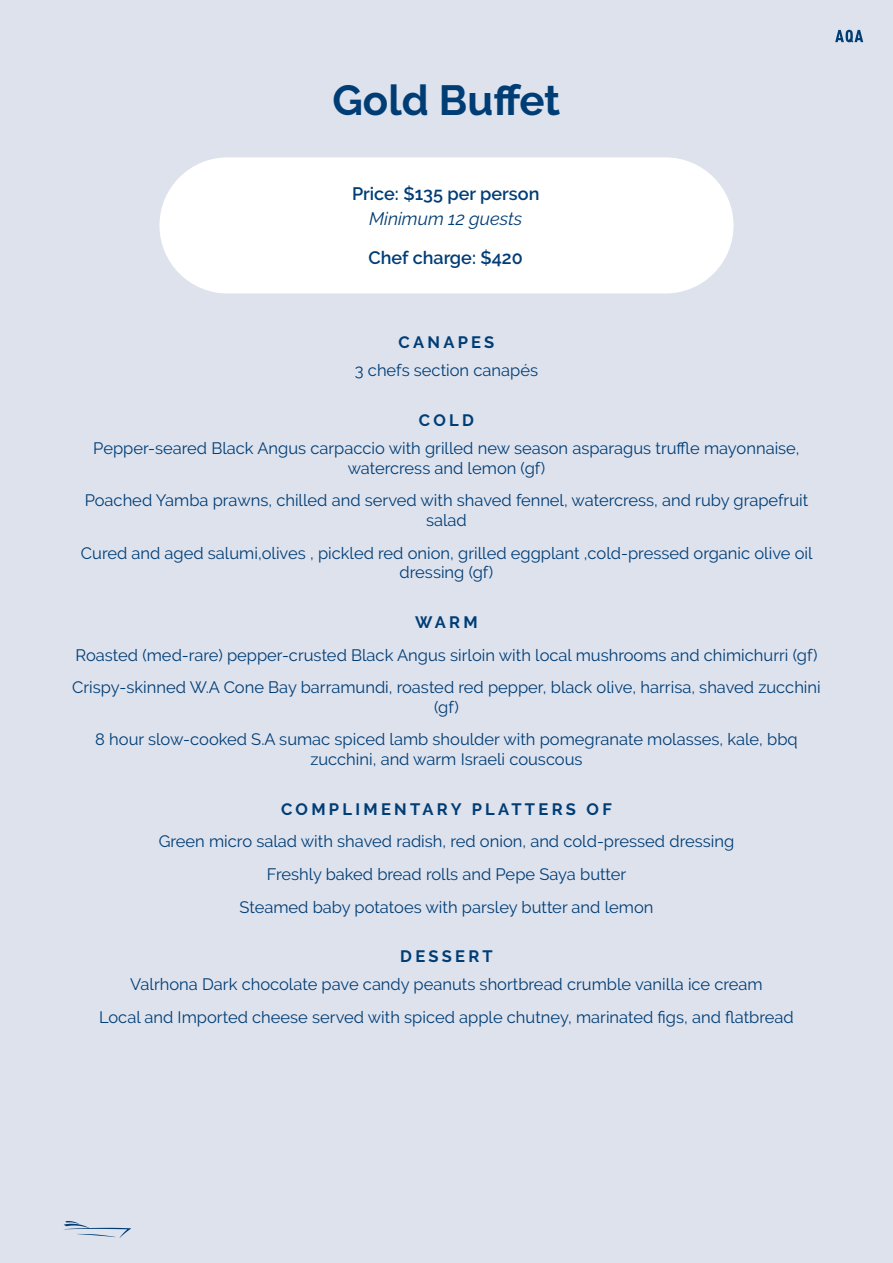
<style>
.page{position:relative;width:893px;height:1263px;background:#dde2ed}
.page>*{position:absolute;margin:0;border:0;box-sizing:border-box;transform-origin:0 0}
.t1{font:700 42px "Raleway";color:#003d75}
.t2{font:600 18px "Raleway";color:#003d75}
.t3{font:italic 18px "Raleway";color:#003d75}
.t4{font:16.5px/32.5px "Raleway";color:#003d75;text-align:center}
.t5{font:700 16.5px "Raleway";letter-spacing:.2em;color:#003d75}
</style>
<div class="page">
<svg style="left:64px;top:1221px;width:67px;height:17px"></svg>
<div style="left:159px;top:157px;width:574px;height:136px;background:#fff;border-radius:68px"></div>
<svg style="left:835px;top:30px;width:28px;height:13px"></svg>
<h1 class="t1" style="left:333px;top:76px;width:229px">Gold Buffet</h1>
<p class="t2" style="left:352px;top:185px;width:189px">Price: $135 per person</p>
<p class="t3" style="left:369px;top:212px;width:155px">Minimum 12 guests</p>
<p class="t2" style="left:369px;top:249px;width:156px">Chef charge: $420</p>
<p class="t5" style="left:399px;top:333px;width:97px">CANAPES</p>
<p class="t4" style="left:355px;top:355px;width:185px">3 chefs section canapés</p>
<p class="t5" style="left:419px;top:410px;width:57px">COLD</p>
<p class="t4" style="left:93px;top:438px;width:708px;line-height:19.8px">Pepper-seared Black Angus carpaccio with grilled new season asparagus truffle mayonnaise, watercress and lemon (gf)</p>
<p class="t4" style="left:85px;top:491px;width:725px;line-height:19.8px">Poached Yamba prawns, chilled and served with shaved fennel, watercress, and ruby grapefruit salad</p>
<p class="t4" style="left:81px;top:544px;width:733px;line-height:19.8px">Cured and aged salumi,olives , pickled red onion, grilled eggplant ,cold-pressed organic olive oil dressing (gf)</p>
<p class="t5" style="left:415px;top:613px;width:64px">WARM</p>
<p class="t4" style="left:72px;top:639px;width:750px;text-align:left">Roasted (med-rare) pepper-crusted Black Angus sirloin with local mushrooms and chimichurri (gf)<br>Crispy-skinned W.A Cone Bay barramundi, roasted red pepper, black olive, harrisa, shaved zucchini</p>
<p class="t4" style="left:95px;top:692px;width:704px">(gf)<br>8 hour slow-cooked S.A sumac spiced lamb shoulder with pomegranate molasses, kale, bbq</p>
<p class="t4" style="left:310px;top:744px;width:274px">zucchini, and warm Israeli couscous</p>
<p class="t5" style="left:281px;top:800px;width:332px">COMPLIMENTARY PLATTERS OF</p>
<p class="t4" style="left:159px;top:826px;width:577px">Green micro salad with shaved radish, red onion, and cold-pressed dressing<br>Freshly baked bread rolls and Pepe Saya butter<br>Steamed baby potatoes with parsley butter and lemon</p>
<p class="t5" style="left:400px;top:947px;width:94px">DESSERT</p>
<p class="t4" style="left:99px;top:969px;width:696px">Valrhona Dark chocolate pave candy peanuts shortbread crumble vanilla ice cream<br>Local and Imported cheese served with spiced apple chutney, marinated figs, and flatbread</p>
</div>
